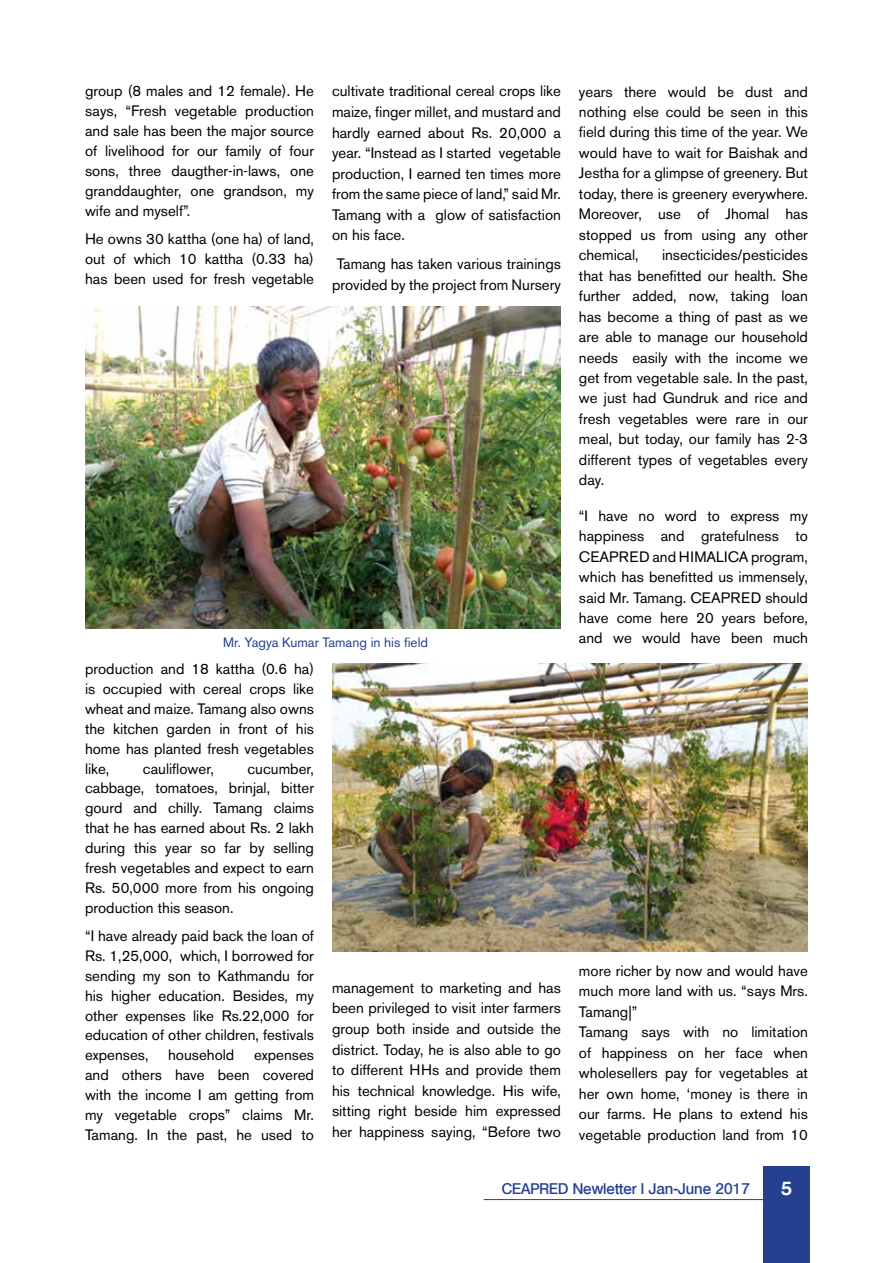
<style>
.page{position:relative;width:893px;height:1263px;background:#fff}
.page>*{position:absolute;margin:0;border:0;box-sizing:border-box;transform-origin:0 0}
.t1{font:700 18px "Olympia";color:#fff}
.t2{font:15px/20.4px "Akzidenz Grotesk BE";color:#000;text-align:justify}
.t3{font:600 15px "Olympia";color:#25408f}
.t4{font:13.5px "Akzidenz Grotesk BE";color:#25408f}
</style>
<div class="page">
<img style="left:85px;top:307px;width:476px;height:322px">
<img style="left:332px;top:663px;width:476px;height:289px">
<div style="left:763px;top:1167px;width:47px;height:96px;background:#25408f"></div>
<hr style="left:484px;top:1199px;width:281px;height:1px;background:#25408f">
<p class="t2" style="left:85px;top:81px;width:230px;line-height:19.8px">group (8 males and 12 female). He says, “Fresh vegetable production and sale has been the major source of livelihood for our family of four sons, three daugther-in-laws, one granddaughter, one grandson, my wife and myself”.</p>
<p class="t2" style="left:85px;top:229px;width:230px;line-height:19.8px">He owns 30 kattha (one ha) of land, out of which 10 kattha (0.33 ha) has been used for fresh vegetable</p>
<p class="t2" style="left:332px;top:81px;width:230px">cultivate traditional cereal crops like maize, finger millet, and mustard and hardly earned about Rs. 20,000 a year. “Instead as I started vegetable production, I earned ten times more from the same piece of land,” said Mr.<br>Tamang with a glow of satisfaction on his face.</p>
<p class="t2" style="left:332px;top:254px;width:230px;text-align:center">Tamang has taken various trainings provided by the project from Nursery</p>
<p class="t4" style="left:223px;top:635px;width:206px">Mr. Yagya Kumar Tamang in his field</p>
<p class="t2" style="left:85px;top:659px;width:230px;line-height:20px">production and 18 kattha (0.6 ha) is occupied with cereal crops like wheat and maize. Tamang also owns the kitchen garden in front of his home has planted fresh vegetables like,</p>
<p class="t2" style="left:85px;top:758px;width:230px;line-height:20px;text-indent:162px">cucumber, cabbage, tomatoes, brinjal, bitter gourd and chilly. Tamang claims that he has earned about Rs. 2 lakh during this year so far by selling fresh vegetables and expect to earn Rs. 50,000 more from his ongoing production this season.</p>
<p class="t2" style="left:85px;top:926px;width:230px;line-height:19.8px">“I have already paid back the loan of Rs. 1,25,000, which, I borrowed for sending my son to Kathmandu for his higher education. Besides, my other expenses like Rs.22,000 for education of other children, festivals expenses,</p>
<p class="t2" style="left:143px;top:758px;width:72px">cauliflower,</p>
<p class="t2" style="left:168px;top:1045px;width:68px">household</p>
<p class="t2" style="left:85px;top:1045px;width:230px;line-height:19.8px;text-indent:169px">expenses and others have been covered with the income I am getting from my vegetable crops” claims Mr.<br>Tamang. In the past, he used to</p>
<p class="t2" style="left:332px;top:977px;width:230px">management to marketing and has been privileged to visit inter farmers group both inside and outside the district. Today, he is also able to go to different HHs and provide them his technical knowledge. His wife, sitting right beside him expressed her happiness saying, “Before two</p>
<p class="t2" style="left:579px;top:81px;width:230px">years there would be dust and nothing else could be seen in this field during this time of the year. We would have to wait for Baishak and Jestha for a glimpse of greenery. But today, there is greenery everywhere.<br>Moreover, use of Jhomal has stopped us from using any other chemical,</p>
<p class="t2" style="left:579px;top:245px;width:230px;text-indent:83px">insecticides/pesticides that has benefitted our health. She further added, now, taking loan has become a thing of past as we are able to manage our household needs easily with the income we get from vegetable sale. In the past, we just had Gundruk and rice and fresh vegetables were rare in our meal, but today, our family has 2-3 different types of vegetables every day.</p>
<p class="t2" style="left:579px;top:505px;width:230px">“I have no word to express my happiness and gratefulness to CEAPRED and HIMALICA program, which has benefitted us immensely, said Mr. Tamang. CEAPRED should have come here 20 years before, and we would have been much</p>
<p class="t2" style="left:579px;top:960px;width:230px;text-align:left">more richer by now and would have much more land with us. “says Mrs.<br>Tamang|”<br>Tamang says with no limitation of happiness on her face when wholesellers pay for vegetables at her own home, ‘money is there in our farms. He plans to extend his vegetable production land from 10</p>
<p class="t3" style="left:502px;top:1180px;width:250px">CEAPRED Newletter I Jan-June 2017</p>
<p class="t1" style="left:781px;top:1178px;width:12px">5</p>
</div>
